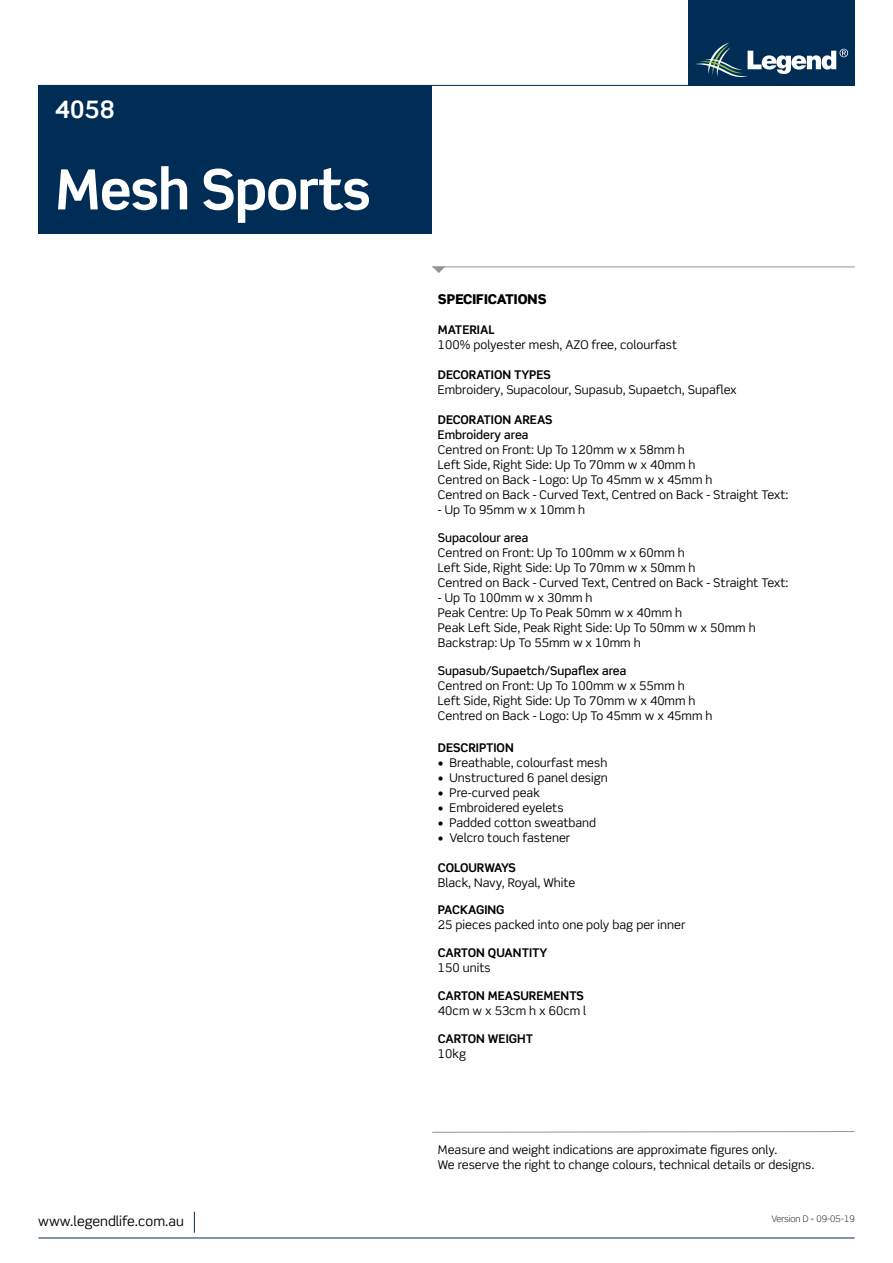
<style>
.page{position:relative;width:893px;height:1263px;background:#fff}
.page>*{position:absolute;margin:0;border:0;box-sizing:border-box;transform-origin:0 0}
.t1{font:700 55.5px "Scene Std";letter-spacing:-.02em;color:#fff}
.t2{font:700 24px "Scene Std";color:#fff}
.t3{font:13.5px "Scene Std";color:#000}
.t4{font:900 13.5px "Scene Std";color:#000}
.t5{font:12px/15px "Scene Std";color:#000}
.t6{font:700 12px "Scene Std";color:#000}
.t7{font:500 12px "Scene Std";color:#000}
.t8{font:700 12px "Scene Std";letter-spacing:-.02em;color:#000}
.t9{font:300 9px "Scene Std";color:#000}
</style>
<div class="page">
<div style="left:38px;top:85px;width:394px;height:149px;background:#002d56"></div>
<svg style="left:432px;top:1131px;width:423px;height:2px"></svg>
<hr style="left:38px;top:85px;width:817px;height:1px;background:#002d56">
<hr style="left:38px;top:1237px;width:817px;height:1px;background:#002d56">
<svg style="left:194px;top:1212px;width:1px;height:21px"></svg>
<hr style="left:432px;top:267px;width:423px;height:1px;background:#939598">
<svg style="left:432px;top:267px;width:13px;height:6px"></svg>
<div style="left:688px;top:0;width:167px;height:86px;background:#002d56"></div>
<svg style="left:695px;top:43px;width:153px;height:34px"></svg>
<h2 class="t2" style="left:55px;top:95px;width:62px">4058</h2>
<h1 class="t1" style="left:55px;top:155px;width:317px">Mesh Sports</h1>
<p class="t4" style="left:438px;top:290px;width:110px">SPECIFICATIONS</p>
<p class="t6" style="left:438px;top:322px;width:58px">MATERIAL</p>
<p class="t5" style="left:438px;top:337px;width:241px">100% polyester mesh, AZO free, colourfast</p>
<p class="t6" style="left:438px;top:367px;width:114px">DECORATION TYPES</p>
<p class="t5" style="left:438px;top:382px;width:300px">Embroidery, Supacolour, Supasub, Supaetch, Supaflex</p>
<p class="t6" style="left:438px;top:412px;width:116px">DECORATION AREAS</p>
<p class="t7" style="left:438px;top:427px;width:92px">Embroidery area</p>
<p class="t5" style="left:438px;top:442px;width:352px">Centred on Front: Up To 120mm w x 58mm h<br>Left Side, Right Side: Up To 70mm w x 40mm h<br>Centred on Back - Logo: Up To 45mm w x 45mm h<br>Centred on Back - Curved Text, Centred on Back - Straight Text:</p>
<p class="t5" style="left:438px;top:502px;width:149px">- Up To 95mm w x 10mm h</p>
<p class="t7" style="left:438px;top:530px;width:92px">Supacolour area</p>
<p class="t5" style="left:438px;top:545px;width:352px">Centred on Front: Up To 100mm w x 60mm h<br>Left Side, Right Side: Up To 70mm w x 50mm h<br>Centred on Back - Curved Text, Centred on Back - Straight Text:</p>
<p class="t5" style="left:438px;top:590px;width:319px">- Up To 100mm w x 30mm h<br>Peak Centre: Up To Peak 50mm w x 40mm h<br>Peak Left Side, Peak Right Side: Up To 50mm w x 50mm h Backstrap: Up To 55mm w x 10mm h</p>
<p class="t7" style="left:438px;top:663px;width:190px">Supasub/Supaetch/Supaflex area</p>
<p class="t5" style="left:438px;top:677px;width:276px">Centred on Front: Up To 100mm w x 55mm h<br>Left Side, Right Side: Up To 70mm w x 40mm h<br>Centred on Back - Logo: Up To 45mm w x 45mm h</p>
<p class="t6" style="left:438px;top:740px;width:77px">DESCRIPTION</p>
<p class="t5" style="left:438px;top:754px;width:171px">• Breathable, colourfast mesh</p>
<p class="t5" style="left:438px;top:769px;width:171px">• Unstructured 6 panel design</p>
<p class="t5" style="left:438px;top:784px;width:103px">• Pre-curved peak</p>
<p class="t5" style="left:438px;top:799px;width:127px">• Embroidered eyelets</p>
<p class="t5" style="left:438px;top:814px;width:160px">• Padded cotton sweatband</p>
<p class="t5" style="left:438px;top:829px;width:134px">• Velcro touch fastener</p>
<p class="t8" style="left:438px;top:860px;width:79px">COLOURWAYS</p>
<p class="t5" style="left:438px;top:874px;width:139px">Black, Navy, Royal, White</p>
<p class="t6" style="left:438px;top:902px;width:68px">PACKAGING</p>
<p class="t5" style="left:438px;top:917px;width:249px">25 pieces packed into one poly bag per inner</p>
<p class="t6" style="left:438px;top:945px;width:111px">CARTON QUANTITY</p>
<p class="t5" style="left:438px;top:960px;width:54px">150 units</p>
<p class="t6" style="left:438px;top:988px;width:147px">CARTON MEASUREMENTS</p>
<p class="t5" style="left:438px;top:1003px;width:150px">40cm w x 53cm h x 60cm l</p>
<p class="t6" style="left:438px;top:1031px;width:97px">CARTON WEIGHT</p>
<p class="t5" style="left:438px;top:1045px;width:30px">10kg</p>
<p class="t5" style="left:438px;top:1142px;width:378px">Measure and weight indications are approximate figures only.<br>We reserve the right to change colours, technical details or designs.</p>
<p class="t3" style="left:38px;top:1213px;width:147px">www.legendlife.com.au</p>
<p class="t9" style="left:771px;top:1213px;width:85px">Version D – 09-05-19</p>
</div>
